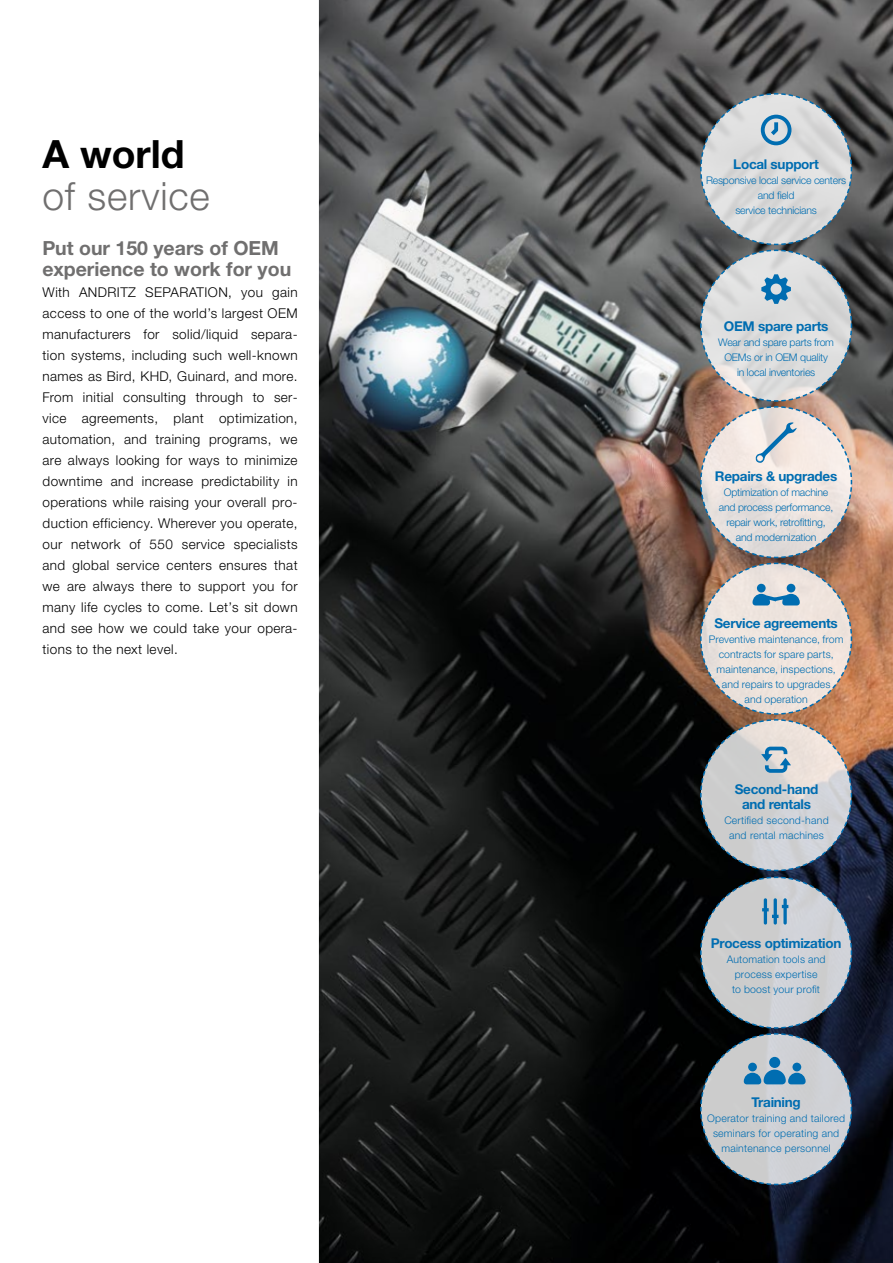
<style>
.page{position:relative;width:893px;height:1263px;background:#fff}
.page>*{position:absolute;margin:0;border:0;box-sizing:border-box;transform-origin:0 0}
.t1{font:300 39px "Helvetica Neue LTW1 G";letter-spacing:.02em;color:#706f6f}
.t2{font:700 39px "Helvetica Neue LTW1 G";color:#000}
.t3{font:700 19.5px/21px "Helvetica Neue LTW1 G";color:#706f6f}
.t4{font:300 13.5px/21px "Helvetica Neue LTW1 G";letter-spacing:.03em;color:#000;text-align:justify}
.t5{font:700 13.5px/15px "Helvetica Neue LT";letter-spacing:-.02em;color:#006db1;text-align:center}
.t6{font:300 10.5px/15px "Helvetica Neue";letter-spacing:.005em;color:#006db1;text-align:center}
.t7{font:300 10.5px/15px "Helvetica Neue";letter-spacing:-.02em;color:#006db1;text-align:center}
</style>
<div class="page">
<img style="left:319px;top:0;width:574px;height:1263px">
<svg style="left:699px;top:92px;width:154px;height:1094px;background:#aeacad"></svg>
<h1 class="t2" style="left:43px;top:130px;width:144px">A world</h1>
<h1 class="t1" style="left:43px;top:172px;width:169px">of service</h1>
<h2 class="t3" style="left:43px;top:237px;width:250px">Put our 150 years of OEM experience to work for you</h2>
<p class="t4" style="left:43px;top:281px;width:257px">With ANDRITZ SEPARATION, you gain access to one of the world’s largest OEM manufacturers for solid/liquid separa&shy;tion systems, including such well-known names as Bird, KHD, Guinard, and more.<br>From initial consulting through to ser&shy;vice agreements, plant optimization, automation, and training programs, we are always looking for ways to minimize downtime and increase predictability in operations while raising your overall pro&shy;duction efficiency. Wherever you operate, our network of 550 service specialists and global service centers ensures that we are always there to support you for many life cycles to come. Let’s sit down and see how we could take your opera&shy;tions to the next level.</p>
<p class="t5" style="left:733px;top:156px;width:87px">Local support</p>
<p class="t7" style="left:706px;top:172px;width:142px">Responsive local service centers and field<br>service technicians</p>
<p class="t5" style="left:724px;top:318px;width:106px">OEM spare parts</p>
<p class="t7" style="left:718px;top:334px;width:117px">Wear and spare parts from<br>OEMs or in OEM quality<br>in local inventories</p>
<p class="t5" style="left:715px;top:468px;width:124px">Repairs &amp; upgrades</p>
<p class="t7" style="left:719px;top:484px;width:116px">Optimization of machine and process performance, repair work, retrofitting, and modernization</p>
<p class="t5" style="left:714px;top:615px;width:125px">Service agreements</p>
<p class="t6" style="left:709px;top:632px;width:136px">Preventive maintenance, from contracts for spare parts, maintenance, inspections, and repairs to upgrades<br>and operation</p>
<p class="t5" style="left:735px;top:782px;width:85px">Second-hand and rentals</p>
<p class="t6" style="left:724px;top:813px;width:106px">Certified second-hand and rental machines</p>
<p class="t5" style="left:711px;top:935px;width:132px">Process optimization</p>
<p class="t6" style="left:727px;top:951px;width:100px">Automation tools and process expertise<br>to boost your profit</p>
<p class="t5" style="left:751px;top:1094px;width:51px">Training</p>
<p class="t6" style="left:707px;top:1110px;width:139px">Operator training and tailored seminars for operating and maintenance personnel</p>
</div>
